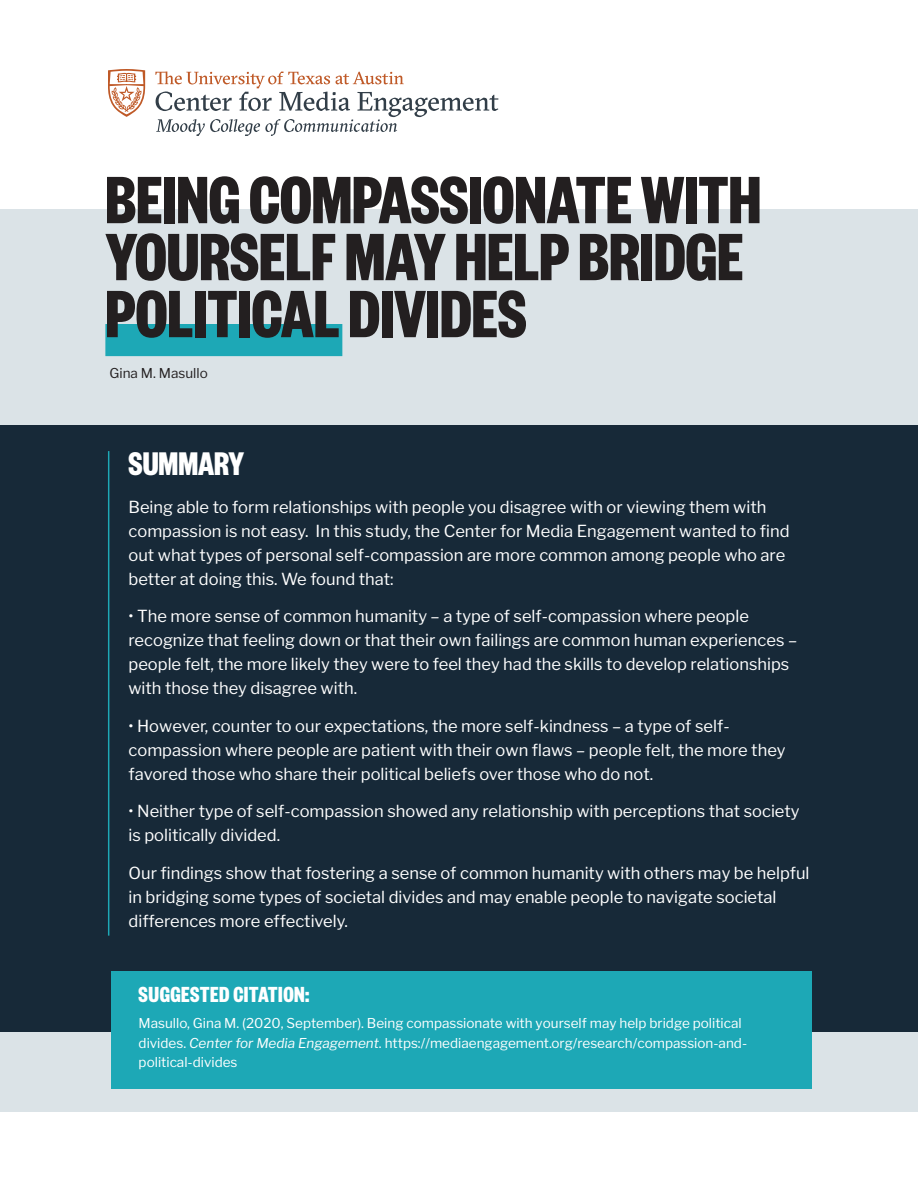
<style>
.page{position:relative;width:918px;height:1188px;background:#fff}
.page>*{position:absolute;margin:0;border:0;box-sizing:border-box;transform-origin:0 0}
.Headline{font:700 73.5px/57px "Founders Grotesk X Cond";color:#231f20}
.Subhead{font:700 36px "Founders Grotesk X Cond";color:#fff}
.Subhead-2{font:700 24px "Founders Grotesk X Cond";letter-spacing:.02em;color:#fff}
.t1{font:16.5px/24px "Libre Franklin";color:#fff}
.Citations{font:13.5px/19.5px "Libre Franklin";color:#fff}
.Authors{font:13.5px "Libre Franklin";color:#231f20}
.s1{font-style:italic}
</style>
<div class="page">
<div style="left:0;top:210px;width:918px;height:902px;background:#dbe3e7"></div>
<div style="left:0;top:426px;width:918px;height:606px;background:#172938"></div>
<div style="left:105px;top:324px;width:237px;height:32px;background:#1da8b6"></div>
<hr style="left:108px;top:451px;width:1px;height:485px;background:#1da8b6">
<svg style="left:108px;top:69px;width:37px;height:48px"></svg>
<svg style="left:155px;top:72px;width:343px;height:64px"></svg>
<div style="left:111px;top:971px;width:701px;height:118px;background:#1da8b6"></div>
<p class="Headline" style="left:105px;top:167px;width:657px">BEING COMPASSIONATE WITH<br>YOURSELF MAY HELP BRIDGE<br>POLITICAL DIVIDES</p>
<p class="Authors" style="left:110px;top:365px;width:100px">Gina M. Masullo</p>
<p class="Subhead" style="left:129px;top:441px;width:117px">SUMMARY</p>
<p class="t1" style="left:129px;top:495px;width:663px">Being able to form relationships with people you disagree with or viewing them with compassion is not easy. In this study, the Center for Media Engagement wanted to find out what types of personal self-compassion are more common among people who are better at doing this. We found that:</p>
<p class="t1" style="left:129px;top:604px;width:670px">• The more sense of common humanity – a type of self-compassion where people recognize that feeling down or that their own failings are common human experiences – people felt, the more likely they were to feel they had the skills to develop relationships with those they disagree with.</p>
<p class="t1" style="left:129px;top:714px;width:659px">• However, counter to our expectations, the more self-kindness – a type of self&shy;compassion where people are patient with their own flaws – people felt, the more they favored those who share their political beliefs over those who do not.</p>
<p class="t1" style="left:129px;top:799px;width:673px">• Neither type of self-compassion showed any relationship with perceptions that society is politically divided.</p>
<p class="t1" style="left:129px;top:861px;width:683px">Our findings show that fostering a sense of common humanity with others may be helpful in bridging some types of societal divides and may enable people to navigate societal differences more effectively.</p>
<p class="Subhead-2" style="left:139px;top:979px;width:172px">SUGGESTED CITATION:</p>
<p class="Citations" style="left:139px;top:1014px;width:610px">Masullo, Gina M. (2020, September). Being compassionate with yourself may help bridge political divides. <span class="s1">Center for Media Engagement</span>. https://mediaengagement.org/research/compassion-and&shy;political-divides</p>
</div>
